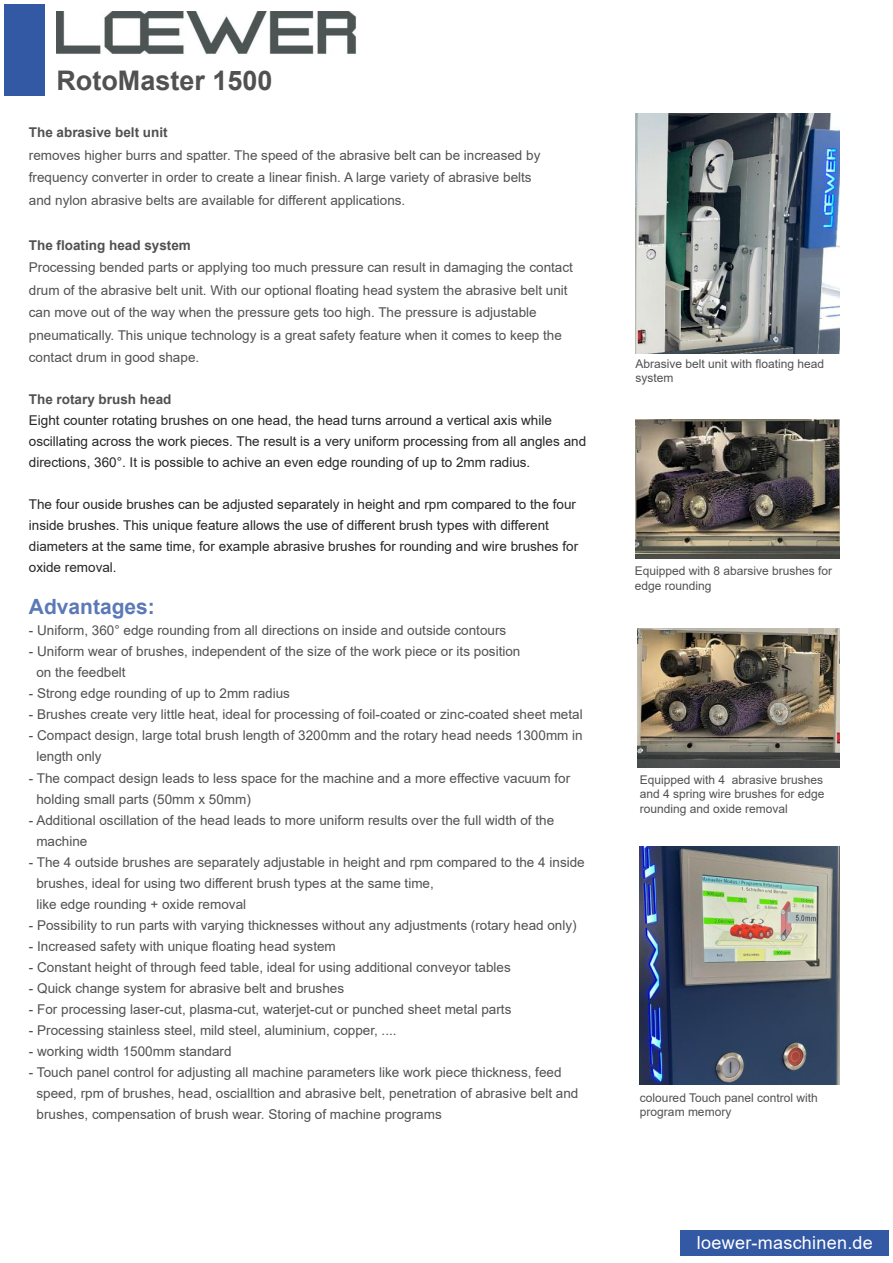
<style>
.page{position:relative;width:893px;height:1263px;background:#fff}
.page>*{position:absolute;margin:0;border:0;box-sizing:border-box;transform-origin:0 0}
.t1{font:700 27px "Arial";color:#525152}
.t2{font:700 21px "Arial";color:#5c79b7}
.t3{font:18px "Arial";letter-spacing:.015em;color:#fff}
.t4{font:13.5px/21px "Arial";color:#525152}
.t5{font:13.5px/21px "Arial";color:#272627}
.t6{font:700 13.5px "Arial";color:#525152}
.t7{font:12px/14.4px "Arial";color:#525152}
</style>
<div class="page">
<img style="left:640px;top:846px;width:200px;height:238px">
<img style="left:636px;top:113px;width:204px;height:241px">
<div style="left:680px;top:1230px;width:209px;height:25px;background:#3358a4"></div>
<div style="left:4px;top:4px;width:41px;height:91px;background:#3358a4"></div>
<img style="left:57px;top:12px;width:300px;height:43px">
<img style="left:636px;top:420px;width:204px;height:138px">
<img style="left:637px;top:629px;width:203px;height:138px">
<h1 class="t1" style="left:56px;top:65px;width:218px">RotoMaster 1500</h1>
<p class="t6" style="left:29px;top:125px;width:140px">The abrasive belt unit</p>
<p class="t4" style="left:29px;top:144px;width:513px;line-height:22.5px">removes higher burrs and spatter. The speed of the abrasive belt can be increased by frequency converter in order to create a linear finish. A large variety of abrasive belts and nylon abrasive belts are available for different applications.</p>
<p class="t6" style="left:29px;top:238px;width:164px">The floating head system</p>
<p class="t4" style="left:29px;top:256px;width:546px;line-height:22.5px">Processing bended parts or applying too much pressure can result in damaging the contact drum of the abrasive belt unit. With our optional floating head system the abrasive belt unit can move out of the way when the pressure gets too high. The pressure is adjustable pneumatically. This unique technology is a great safety feature when it comes to keep the contact drum in good shape.</p>
<p class="t6" style="left:29px;top:392px;width:144px">The rotary brush head</p>
<p class="t5" style="left:29px;top:410px;width:559px">Eight counter rotating brushes on one head, the head turns arround a vertical axis while oscillating across the work pieces. The result is a very uniform processing from all angles and directions, 360°. It is possible to achive an even edge rounding of up to 2mm radius.</p>
<p class="t5" style="left:29px;top:494px;width:551px">The four ouside brushes can be adjusted separately in height and rpm compared to the four inside brushes. This unique feature allows the use of different brush types with different diameters at the same time, for example abrasive brushes for rounding and wire brushes for oxide removal.</p>
<h2 class="t2" style="left:29px;top:595px;width:128px">Advantages:</h2>
<p class="t4" style="left:29px;top:620px;width:479px">- Uniform, 360° edge rounding from all directions on inside and outside contours</p>
<p class="t4" style="left:36px;top:641px;width:486px;text-indent:-8px">- Uniform wear of brushes, independent of the size of the work piece or its position on the feedbelt</p>
<p class="t4" style="left:29px;top:683px;width:263px">- Strong edge rounding of up to 2mm radius</p>
<p class="t4" style="left:29px;top:704px;width:555px">- Brushes create very little heat, ideal for processing of foil-coated or zinc-coated sheet metal</p>
<p class="t4" style="left:36px;top:725px;width:548px;text-indent:-8px">- Compact design, large total brush length of 3200mm and the rotary head needs 1300mm in length only</p>
<p class="t4" style="left:36px;top:767px;width:535px;text-indent:-8px">- The compact design leads to less space for the machine and a more effective vacuum for holding small parts (50mm x 50mm)</p>
<p class="t4" style="left:36px;top:809px;width:519px;text-indent:-8px">- Additional oscillation of the head leads to more uniform results over the full width of the machine</p>
<p class="t4" style="left:36px;top:851px;width:550px;text-indent:-8px">- The 4 outside brushes are separately adjustable in height and rpm compared to the 4 inside brushes, ideal for using two different brush types at the same time,<br>like edge rounding + oxide removal</p>
<p class="t4" style="left:29px;top:914px;width:549px">- Possibility to run parts with varying thicknesses without any adjustments (rotary head only)</p>
<p class="t4" style="left:29px;top:935px;width:308px">- Increased safety with unique floating head system</p>
<p class="t4" style="left:29px;top:956px;width:483px">- Constant height of through feed table, ideal for using additional conveyor tables</p>
<p class="t4" style="left:29px;top:977px;width:317px">- Quick change system for abrasive belt and brushes</p>
<p class="t4" style="left:29px;top:998px;width:484px">- For processing laser-cut, plasma-cut, waterjet-cut or punched sheet metal parts</p>
<p class="t4" style="left:29px;top:1019px;width:369px">- Processing stainless steel, mild steel, aluminium, copper, ....</p>
<p class="t4" style="left:29px;top:1040px;width:204px">- working width 1500mm standard</p>
<p class="t4" style="left:36px;top:1061px;width:543px;text-indent:-8px">- Touch panel control for adjusting all machine parameters like work piece thickness, feed speed, rpm of brushes, head, oscialltion and abrasive belt, penetration of abrasive belt and brushes, compensation of brush wear. Storing of machine programs</p>
<p class="t7" style="left:635px;top:356px;width:190px">Abrasive belt unit with floating head system</p>
<p class="t7" style="left:635px;top:564px;width:199px">Equipped with 8 abarsive brushes for edge rounding</p>
<p class="t7" style="left:640px;top:773px;width:186px;text-align:justify">Equipped with 4 abrasive brushes and 4 spring wire brushes for edge rounding and oxide removal</p>
<p class="t7" style="left:640px;top:1090px;width:179px">coloured Touch panel control with program memory</p>
<h3 class="t3" style="left:697px;top:1232px;width:177px">loewer-maschinen.de</h3>
</div>
